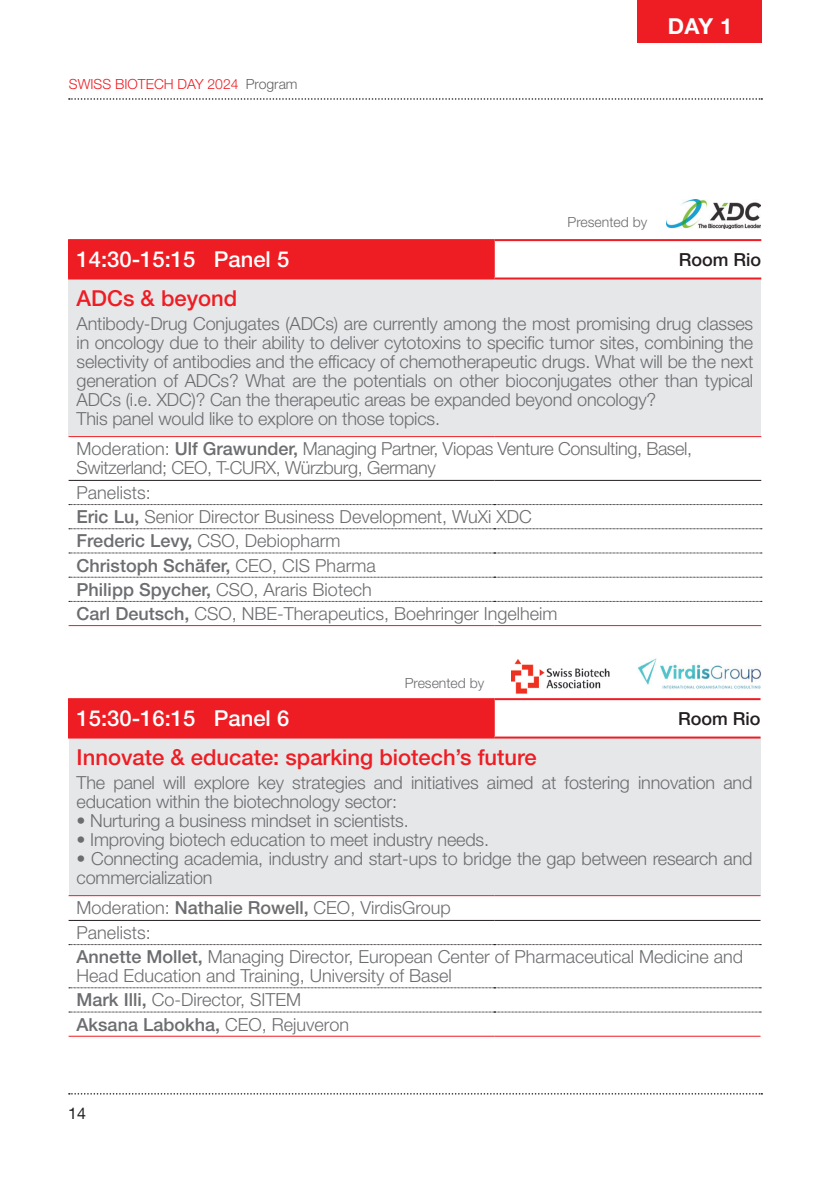
<style>
.page{position:relative;width:840px;height:1191px;background:#fff}
.page>*{position:absolute;margin:0;border:0;box-sizing:border-box;transform-origin:0 0}
.t1{font:500 22px "Helvetica Neue LT Std";color:#ee1d23}
.t2{font:500 22px "Helvetica Neue LT Std";color:#fff}
.t3{font:700 22px "Helvetica Neue LT Std";color:#fff}
.t4{font:300 18px/19px "Helvetica Neue LT Std";letter-spacing:-.01em;color:#6c6d70}
.t5{font:500 18px "Helvetica Neue LT Std";color:#231f20}
.t6{font:16px "Helvetica Neue LT Std";color:#231f20}
.t7{font:300 14px "Helvetica Neue LT Std";color:#ee1d23}
.t8{font:300 14px "Helvetica Neue LT Std";color:#6c6d70}
.s1{color:#636366}
.s2{font-weight:500}
</style>
<div class="page">
<svg style="left:69px;top:98px;width:692px;height:2px"></svg>
<svg style="left:69px;top:1093px;width:692px;height:1px"></svg>
<div style="left:69px;top:240px;width:425px;height:38px;background:#ee1d23"></div>
<div style="left:69px;top:278px;width:691px;height:158px;background:#e6e7e9"></div>
<svg style="left:69px;top:504px;width:692px;height:1px"></svg>
<svg style="left:69px;top:528px;width:692px;height:1px"></svg>
<svg style="left:69px;top:552px;width:692px;height:1px"></svg>
<svg style="left:69px;top:577px;width:692px;height:1px"></svg>
<svg style="left:69px;top:601px;width:692px;height:1px"></svg>
<hr style="left:69px;top:480px;width:425px;height:1px;background:#231f20">
<hr style="left:494px;top:480px;width:266px;height:1px;background:#231f20">
<hr style="left:68px;top:241px;width:1px;height:36px;background:#ee1d23">
<hr style="left:69px;top:436px;width:425px;height:1px;background:#ee1d23">
<hr style="left:494px;top:436px;width:266px;height:1px;background:#ee1d23">
<hr style="left:69px;top:625px;width:425px;height:1px;background:#ee1d23">
<hr style="left:494px;top:625px;width:266px;height:1px;background:#ee1d23">
<hr style="left:68px;top:239px;width:426px;height:2px;background:#ee1d23">
<hr style="left:494px;top:239px;width:266px;height:2px;background:#ee1d23">
<hr style="left:68px;top:277px;width:426px;height:2px;background:#ee1d23">
<hr style="left:494px;top:277px;width:266px;height:2px;background:#ee1d23">
<div style="left:637px;top:0;width:124px;height:42px;background:#ee1d23"></div>
<div style="left:69px;top:699px;width:425px;height:38px;background:#ee1d23"></div>
<div style="left:69px;top:737px;width:691px;height:158px;background:#e6e7e9"></div>
<svg style="left:69px;top:944px;width:691px;height:1px"></svg>
<svg style="left:69px;top:987px;width:691px;height:1px"></svg>
<svg style="left:69px;top:1011px;width:691px;height:1px"></svg>
<hr style="left:69px;top:920px;width:425px;height:1px;background:#231f20">
<hr style="left:494px;top:920px;width:266px;height:1px;background:#231f20">
<hr style="left:68px;top:700px;width:1px;height:36px;background:#ee1d23">
<hr style="left:69px;top:895px;width:425px;height:1px;background:#ee1d23">
<hr style="left:494px;top:895px;width:266px;height:1px;background:#ee1d23">
<hr style="left:69px;top:1035px;width:425px;height:1px;background:#ee1d23">
<hr style="left:494px;top:1035px;width:266px;height:1px;background:#ee1d23">
<hr style="left:68px;top:698px;width:426px;height:2px;background:#ee1d23">
<hr style="left:494px;top:698px;width:266px;height:2px;background:#ee1d23">
<hr style="left:68px;top:736px;width:426px;height:2px;background:#ee1d23">
<hr style="left:494px;top:736px;width:266px;height:2px;background:#ee1d23">
<img style="left:637px;top:659px;width:125px;height:30px">
<img style="left:666px;top:199px;width:94px;height:30px">
<img style="left:511px;top:659px;width:99px;height:35px">
<p class="t7" style="left:69px;top:76px;width:230px">SWISS BIOTECH DAY 2024 <span class="s1">Program</span></p>
<p class="t3" style="left:667px;top:13px;width:66px">DAY 1</p>
<p class="t8" style="left:567px;top:213px;width:81px">Presented by</p>
<p class="t2" style="left:77px;top:246px;width:214px">14:30-15:15 Panel 5</p>
<p class="t5" style="left:678px;top:249px;width:84px">Room Rio</p>
<p class="t1" style="left:77px;top:285px;width:162px">ADCs &amp; beyond</p>
<p class="t4" style="left:77px;top:314px;width:677px">Antibody-Drug Conjugates (ADCs) are currently among the most promising drug classes in oncology due to their ability to deliver cytotoxins to specific tumor sites, combining the selectivity of antibodies and the efficacy of chemotherapeutic drugs. What will be the next generation of ADCs? What are the potentials on other bioconjugates other than typical ADCs (i.e. XDC)? Can the therapeutic areas be expanded beyond oncology?<br>This panel would like to explore on those topics.</p>
<p class="t4" style="left:77px;top:439px;width:616px">Moderation: <span class="s2">Ulf Grawunder,</span> Managing Partner, Viopas Venture Consulting, Basel,<br>Switzerland; CEO, T-CURX, Würzburg, Germany</p>
<p class="t4" style="left:77px;top:480px;width:482px;line-height:24.2px">Panelists:<br><span class="s2">Eric Lu,</span> Senior Director Business Development, WuXi XDC <span class="s2">Frederic Levy,</span> CSO, Debiopharm<br><span class="s2">Christoph Schäfer,</span> CEO, CIS Pharma<br><span class="s2">Philipp Spycher,</span> CSO, Araris Biotech<br><span class="s2">Carl Deutsch,</span> CSO, NBE-Therapeutics, Boehringer Ingelheim</p>
<p class="t8" style="left:404px;top:674px;width:81px">Presented by</p>
<p class="t2" style="left:77px;top:705px;width:214px">15:30-16:15 Panel 6</p>
<p class="t5" style="left:677px;top:707px;width:84px">Room Rio</p>
<p class="t1" style="left:77px;top:743px;width:461px">Innovate &amp; educate: sparking biotech’s future</p>
<p class="t4" style="left:77px;top:773px;width:677px">The panel will explore key strategies and initiatives aimed at fostering innovation and education within the biotechnology sector:</p>
<p class="t4" style="left:77px;top:811px;width:333px">• Nurturing a business mindset in scientists.</p>
<p class="t4" style="left:77px;top:830px;width:414px">• Improving biotech education to meet industry needs.</p>
<p class="t4" style="left:77px;top:849px;width:677px">• Connecting academia, industry and start-ups to bridge the gap between research and commercialization</p>
<p class="t4" style="left:77px;top:895px;width:667px;line-height:24.4px">Moderation: <span class="s2">Nathalie Rowell,</span> CEO, VirdisGroup<br>Panelists:<br><span class="s2">Annette Mollet,</span> Managing Director, European Center of Pharmaceutical Medicine and</p>
<p class="t4" style="left:77px;top:963px;width:376px;line-height:24.2px">Head Education and Training, University of Basel<br><span class="s2">Mark Illi,</span> Co-Director, SITEM<br><span class="s2">Aksana Labokha,</span> CEO, Rejuveron</p>
<p class="t6" style="left:68px;top:1103px;width:19px">14</p>
</div>
